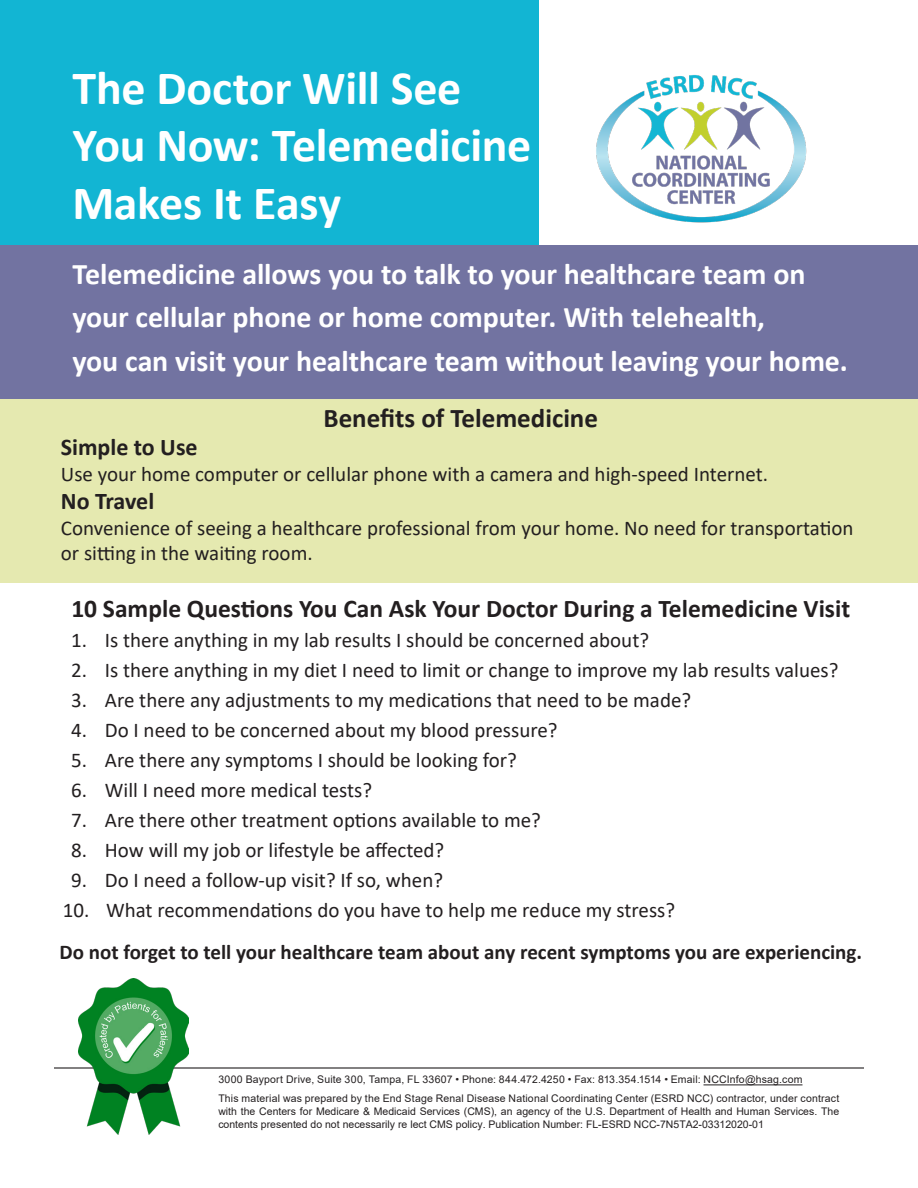
<style>
.page{position:relative;width:918px;height:1188px;background:#fff}
.page>*{position:absolute;margin:0;border:0;box-sizing:border-box;transform-origin:0 0}
.t1{font:700 48px/57.6px "Calibri";letter-spacing:-.01em;color:#fff}
.t2{font:700 30px/43.5px "Calibri";letter-spacing:-.005em;color:#fff}
.t3{font:700 27px "Calibri";color:#231f20}
.t4{font:700 25.5px "Calibri";color:#231f20}
.t5{font:700 24px "Calibri";color:#231f20}
.t6{font:21px/25.2px "Calibri";color:#231f20}
.t7{font:700 21px "Calibri";color:#231f20}
.t8{font:10.5px/19.4px "Arial";color:#231f20}
</style>
<div class="page">
<div style="left:0;top:399px;width:918px;height:184px;background:#e5e9b0"></div>
<div style="left:0;top:0;width:539px;height:245px;background:#12b5d3"></div>
<div style="left:0;top:245px;width:918px;height:154px;background:#7273a1"></div>
<hr style="left:54px;top:1067px;width:810px;height:2px;background:#231f20">
<img style="left:596px;top:75px;width:211px;height:148px">
<img style="left:79px;top:978px;width:110px;height:156px">
<hr style="left:704px;top:1085px;width:99px;height:1px;background:#231f20">
<p class="t1" style="left:72px;top:58px;width:460px">The Doctor Will See<br>You Now: Telemedicine<br>Makes It Easy</p>
<p class="t2" style="left:72px;top:252px;width:777px">Telemedicine allows you to talk to your healthcare team on your cellular phone or home computer. With telehealth,<br>you can visit your healthcare team without leaving your home.</p>
<p class="t3" style="left:324px;top:399px;width:276px">Benefits of Telemedicine</p>
<p class="t5" style="left:61px;top:430px;width:138px">Simple to Use</p>
<p class="t6" style="left:61px;top:461px;width:709px">Use your home computer or cellular phone with a camera and high-speed Internet.</p>
<p class="t5" style="left:61px;top:484px;width:95px">No Travel</p>
<p class="t6" style="left:61px;top:515px;width:794px">Convenience of seeing a healthcare professional from your home. No need for transportation or sitting in the waiting room.</p>
<p class="t4" style="left:71px;top:591px;width:780px">10 Sample Questions You Can Ask Your Doctor During a Telemedicine Visit</p>
<p class="t6" style="left:71px;top:627px;width:579px">1. Is there anything in my lab results I should be concerned about?</p>
<p class="t6" style="left:71px;top:657px;width:769px">2. Is there anything in my diet I need to limit or change to improve my lab results values?</p>
<p class="t6" style="left:71px;top:687px;width:622px">3. Are there any adjustments to my medications that need to be made?</p>
<p class="t6" style="left:71px;top:717px;width:488px">4. Do I need to be concerned about my blood pressure?</p>
<p class="t6" style="left:71px;top:747px;width:447px">5. Are there any symptoms I should be looking for?</p>
<p class="t6" style="left:71px;top:777px;width:303px">6. Will I need more medical tests?</p>
<p class="t6" style="left:71px;top:807px;width:471px">7. Are there other treatment options available to me?</p>
<p class="t6" style="left:71px;top:837px;width:375px">8. How will my job or lifestyle be affected?</p>
<p class="t6" style="left:71px;top:867px;width:373px">9. Do I need a follow-up visit? If so, when?</p>
<p class="t6" style="left:63px;top:897px;width:614px">10. What recommendations do you have to help me reduce my stress?</p>
<p class="t7" style="left:60px;top:937px;width:804px">Do not forget to tell your healthcare team about any recent symptoms you are experiencing.</p>
<p class="t8" style="left:218px;top:1070px;width:622px">3000 Bayport Drive, Suite 300, Tampa, FL 33607 • Phone: 844.472.4250 • Fax: 813.354.1514 • Email: NCCInfo@hsag.com<br>This material was prepared by the End Stage Renal Disease National Coordinating Center (ESRD NCC) contractor, under contract</p>
<p class="t8" style="left:218px;top:1105px;width:622px;line-height:12.6px">with the Centers for Medicare &amp; Medicaid Services (CMS), an agency of the U.S. Department of Health and Human Services. The contents presented do not necessarily re lect CMS policy. Publication Number: FL-ESRD NCC-7N5TA2-03312020-01</p>
</div>
